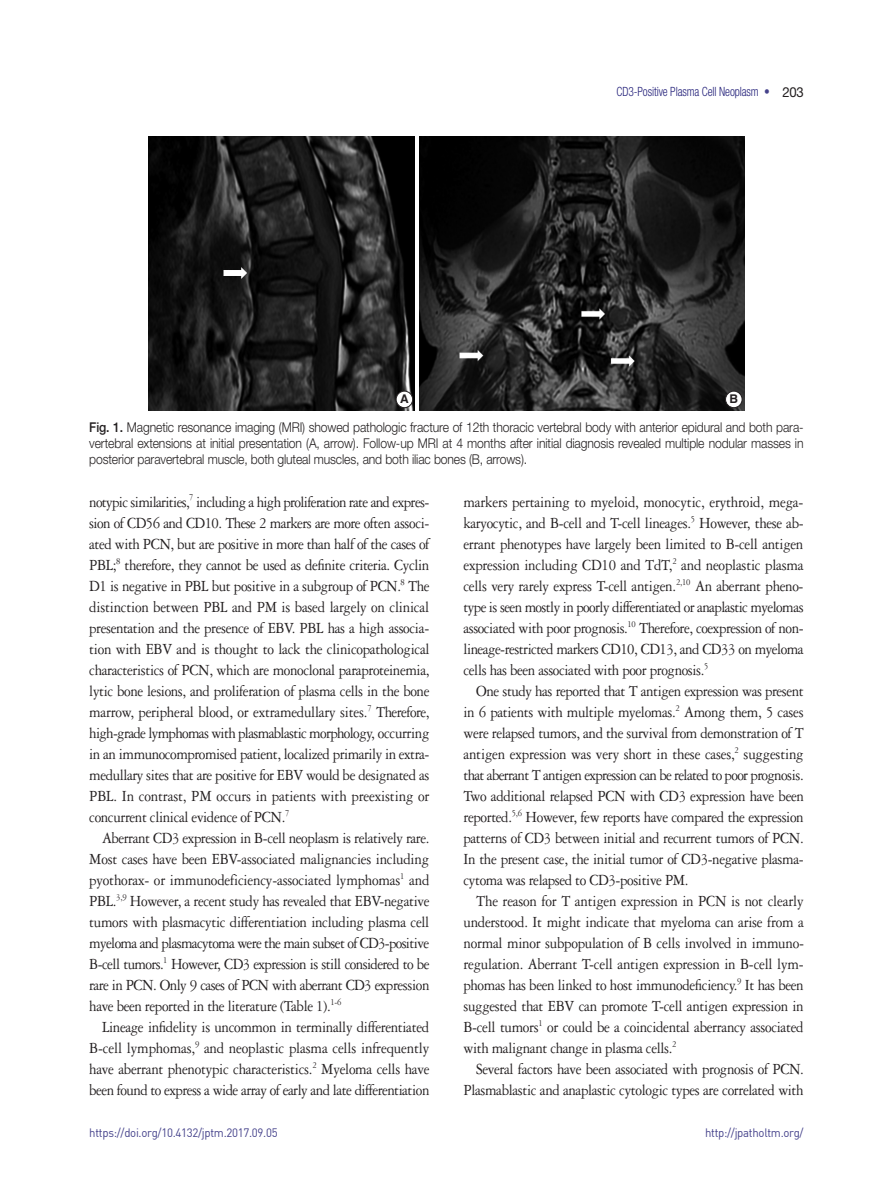
<style>
.page{position:relative;width:893px;height:1191px;background:#fff}
.page>*{position:absolute;margin:0;border:0;box-sizing:border-box;transform-origin:0 0}
.t1{font:16.5px/21px "Garamond 3 LT Std";letter-spacing:-.025em;color:#231f20;text-align:justify;scale:.9 1}
.t2{font:300 13.5px/16.2px "Helvetica Neue LT Std";letter-spacing:-.01em;color:#231f20;text-align:justify;scale:.9 1}
.t3{font:300 condensed 12.75px "Helvetica Neue LT Std";letter-spacing:-.01em;color:#26237b;scale:.9 1}
.t4{font:12px "Dinreg";letter-spacing:-.025em;color:#45428b;scale:.95 1}
.t5{font:700 12px "Helvetica LT Std";color:#231f20}
.s1{color:#45428b}
.s2{font-weight:400;font-stretch:normal;font-size:13.8px;color:#231f20}
.s3{font-weight:500}
</style>
<div class="page">
<img style="left:149px;top:136px;width:266px;height:274px">
<img style="left:419px;top:136px;width:325px;height:274px">
<div style="left:396px;top:391px;width:17px;height:17px;background:#fff;border-radius:50%"></div>
<div style="left:396px;top:391px;width:17px;height:17px;border:1px solid #231f20;border-radius:50%"></div>
<div style="left:725px;top:391px;width:17px;height:17px;background:#fff;border-radius:50%"></div>
<div style="left:725px;top:391px;width:17px;height:17px;border:1px solid #231f20;border-radius:50%"></div>
<p class="t3" style="left:617px;top:84px;width:209px">CD3-Positive Plasma Cell Neoplasm <span class="s1">•</span> <span class="s2">203</span></p>
<p class="t5" style="left:400px;top:392px;width:10px">A</p>
<p class="t5" style="left:729px;top:392px;width:10px">B</p>
<p class="t2" style="left:89px;top:418px;width:795px"><span class="s3">Fig. 1.</span> Magnetic resonance imaging (MRI) showed pathologic fracture of 12th thoracic vertebral body with anterior epidural and both para&shy;vertebral extensions at initial presentation (A, arrow). Follow-up MRI at 4 months after initial diagnosis revealed multiple nodular masses in posterior paravertebral muscle, both gluteal muscles, and both iliac bones (B, arrows).</p>
<p class="t1" style="left:89px;top:491px;width:380px">notypic similarities,<sup>7</sup> including a high proliferation rate and expres&shy;sion of CD56 and CD10. These 2 markers are more often associ&shy;ated with PCN, but are positive in more than half of the cases of PBL;<sup>8</sup> therefore, they cannot be used as definite criteria. Cyclin D1 is negative in PBL but positive in a subgroup of PCN.<sup>8</sup> The distinction between PBL and PM is based largely on clinical presentation and the presence of EBV. PBL has a high associa&shy;tion with EBV and is thought to lack the clinicopathological characteristics of PCN, which are monoclonal paraproteinemia, lytic bone lesions, and proliferation of plasma cells in the bone marrow, peripheral blood, or extramedullary sites.<sup>7</sup> Therefore, high-grade lymphomas with plasmablastic morphology, occurring in an immunocompromised patient, localized primarily in extra&shy;medullary sites that are positive for EBV would be designated as PBL. In contrast, PM occurs in patients with preexisting or concurrent clinical evidence of PCN.<sup>7</sup></p>
<p class="t1" style="left:89px;top:827px;width:380px;text-indent:13px">Aberrant CD3 expression in B-cell neoplasm is relatively rare.<br>Most cases have been EBV-associated malignancies including pyothorax- or immunodeficiency-associated lymphomas<sup>1</sup> and PBL.<sup>3,9</sup> However, a recent study has revealed that EBV-negative tumors with plasmacytic differentiation including plasma cell myeloma and plasmacytoma were the main subset of CD3-positive B-cell tumors.<sup>1</sup> However, CD3 expression is still considered to be rare in PCN. Only 9 cases of PCN with aberrant CD3 expression have been reported in the literature (Table 1).<sup>1-6</sup></p>
<p class="t1" style="left:89px;top:1016px;width:380px;text-indent:13px">Lineage infidelity is uncommon in terminally differentiated B-cell lymphomas,<sup>9</sup> and neoplastic plasma cells infrequently have aberrant phenotypic characteristics.<sup>2</sup> Myeloma cells have been found to express a wide array of early and late differentiation</p>
<p class="t1" style="left:463px;top:491px;width:380px">markers pertaining to myeloid, monocytic, erythroid, mega&shy;karyocytic, and B-cell and T-cell lineages.<sup>5</sup> However, these ab&shy;errant phenotypes have largely been limited to B-cell antigen expression including CD10 and TdT,<sup>2</sup> and neoplastic plasma cells very rarely express T-cell antigen.<sup>2,10</sup> An aberrant pheno&shy;type is seen mostly in poorly differentiated or anaplastic myelomas associated with poor prognosis.<sup>10</sup> Therefore, coexpression of non&shy;lineage-restricted markers CD10, CD13, and CD33 on myeloma cells has been associated with poor prognosis.<sup>5</sup></p>
<p class="t1" style="left:463px;top:680px;width:380px;text-indent:13px">One study has reported that T antigen expression was present in 6 patients with multiple myelomas.<sup>2</sup> Among them, 5 cases were relapsed tumors, and the survival from demonstration of T antigen expression was very short in these cases,<sup>2</sup> suggesting that aberrant T antigen expression can be related to poor prognosis.<br>Two additional relapsed PCN with CD3 expression have been reported.<sup>5,6</sup> However, few reports have compared the expression patterns of CD3 between initial and recurrent tumors of PCN.<br>In the present case, the initial tumor of CD3-negative plasma&shy;cytoma was relapsed to CD3-positive PM.</p>
<p class="t1" style="left:463px;top:890px;width:380px;text-indent:13px">The reason for T antigen expression in PCN is not clearly understood. It might indicate that myeloma can arise from a normal minor subpopulation of B cells involved in immuno&shy;regulation. Aberrant T-cell antigen expression in B-cell lym&shy;phomas has been linked to host immunodeficiency.<sup>9</sup> It has been suggested that EBV can promote T-cell antigen expression in B-cell tumors<sup>1</sup> or could be a coincidental aberrancy associated with malignant change in plasma cells.<sup>2</sup></p>
<p class="t1" style="left:463px;top:1058px;width:380px;text-align:right">Several factors have been associated with prognosis of PCN.<br>Plasmablastic and anaplastic cytologic types are correlated with</p>
<p class="t4" style="left:89px;top:1125px;width:200px">https://doi.org/10.4132/jptm.2017.09.05</p>
<p class="t4" style="left:705px;top:1125px;width:105px">http://jpatholtm.org/</p>
</div>
